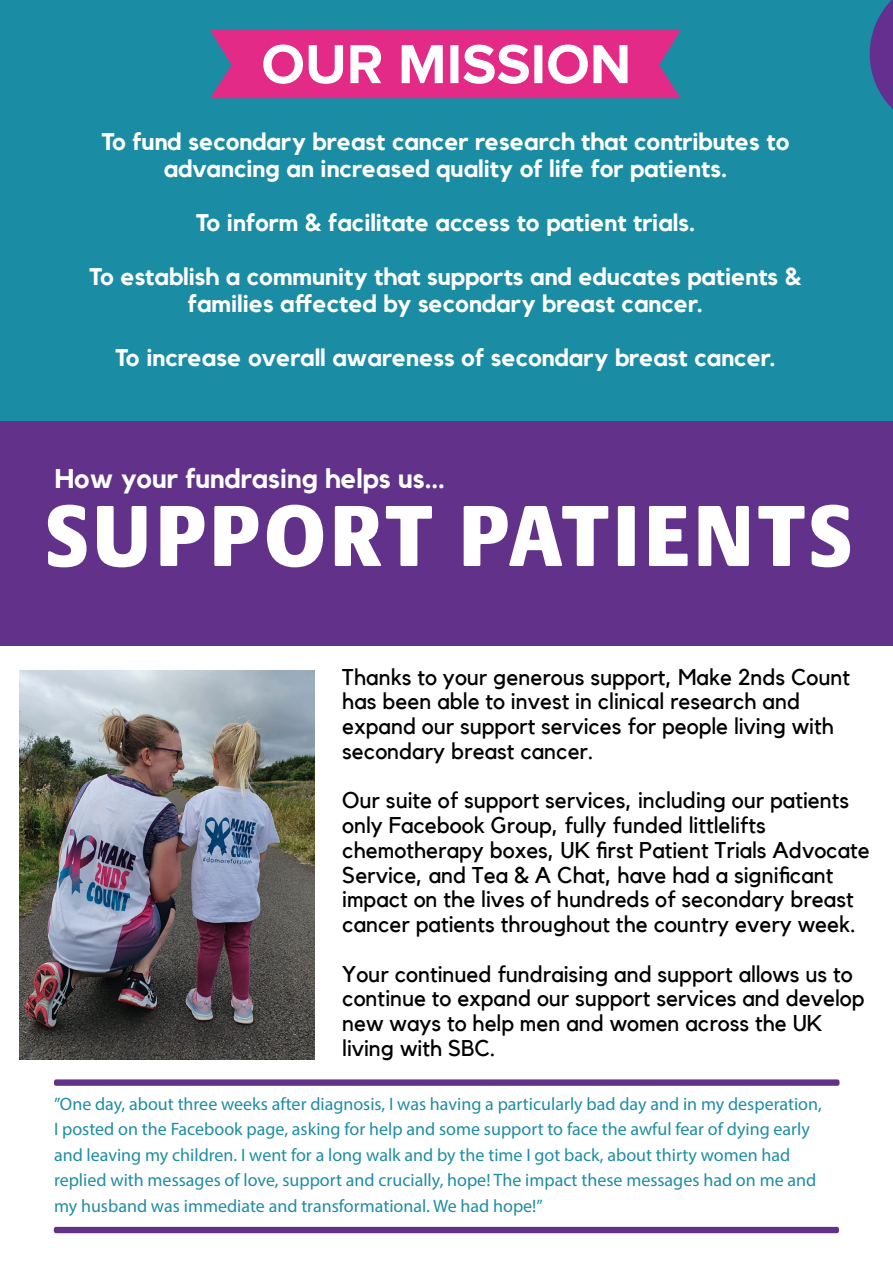
<style>
.page{position:relative;width:893px;height:1263px;background:#fff}
.page>*{position:absolute;margin:0;border:0;box-sizing:border-box;transform-origin:0 0}
.t1{font:900 condensed 90px "Praxis Next";letter-spacing:.04em;color:#fff}
.t2{font:700 27px "Kollektif";color:#fff}
.t3{font:700 24px/27px "Kollektif";color:#fff;text-align:center}
.t4{font:22.65px/24.8px "Kollektif";color:#000}
.t5{font:18px/25.5px "Myriad Pro";color:#1f8da4}
</style>
<div class="page">
<div style="left:0;top:417px;width:893px;height:228px;background:#62328a"></div>
<img style="left:19px;top:671px;width:295px;height:388px">
<div style="left:54px;top:1079px;width:785px;height:7px;background:#62328a;border-radius:2px"></div>
<div style="left:54px;top:1227px;width:785px;height:6px;background:#62328a;border-radius:2px"></div>
<div style="left:0;top:0;width:893px;height:420px;background:#1a8da4"></div>
<svg style="left:210px;top:30px;width:471px;height:68px;background:#df5da2"></svg>
<svg style="left:870px;top:0;width:23px;height:109px"></svg>
<p class="t3" style="left:101px;top:128px;width:690px">To fund secondary breast cancer research that contributes to advancing an increased quality of life for patients.</p>
<p class="t3" style="left:196px;top:209px;width:501px">To inform &amp; facilitate access to patient trials.</p>
<p class="t3" style="left:89px;top:263px;width:714px">To establish a community that supports and educates patients &amp; families affected by secondary breast cancer.</p>
<p class="t3" style="left:115px;top:344px;width:662px">To increase overall awareness of secondary breast cancer.</p>
<p class="t2" style="left:55px;top:463px;width:392px">How your fundrasing helps us...</p>
<h1 class="t1" style="left:45px;top:461px;width:808px">SUPPORT PATIENTS</h1>
<p class="t4" style="left:342px;top:664px;width:509px">Thanks to your generous support, Make 2nds Count has been able to invest in clinical research and expand our support services for people living with secondary breast cancer.</p>
<p class="t4" style="left:342px;top:788px;width:529px">Our suite of support services, including our patients only Facebook Group, fully funded littlelifts chemotherapy boxes, UK first Patient Trials Advocate Service, and Tea &amp; A Chat, have had a significant impact on the lives of hundreds of secondary breast cancer patients throughout the country every week.</p>
<p class="t4" style="left:342px;top:961px;width:524px">Your continued fundraising and support allows us to continue to expand our support services and develop new ways to help men and women across the UK living with SBC.</p>
<p class="t5" style="left:54px;top:1090px;width:769px">”One day, about three weeks after diagnosis, I was having a particularly bad day and in my desperation, I posted on the Facebook page, asking for help and some support to face the awful fear of dying early and leaving my children. I went for a long walk and by the time I got back, about thirty women had replied with messages of love, support and crucially, hope! The impact these messages had on me and my husband was immediate and transformational. We had hope!”</p>
</div>
